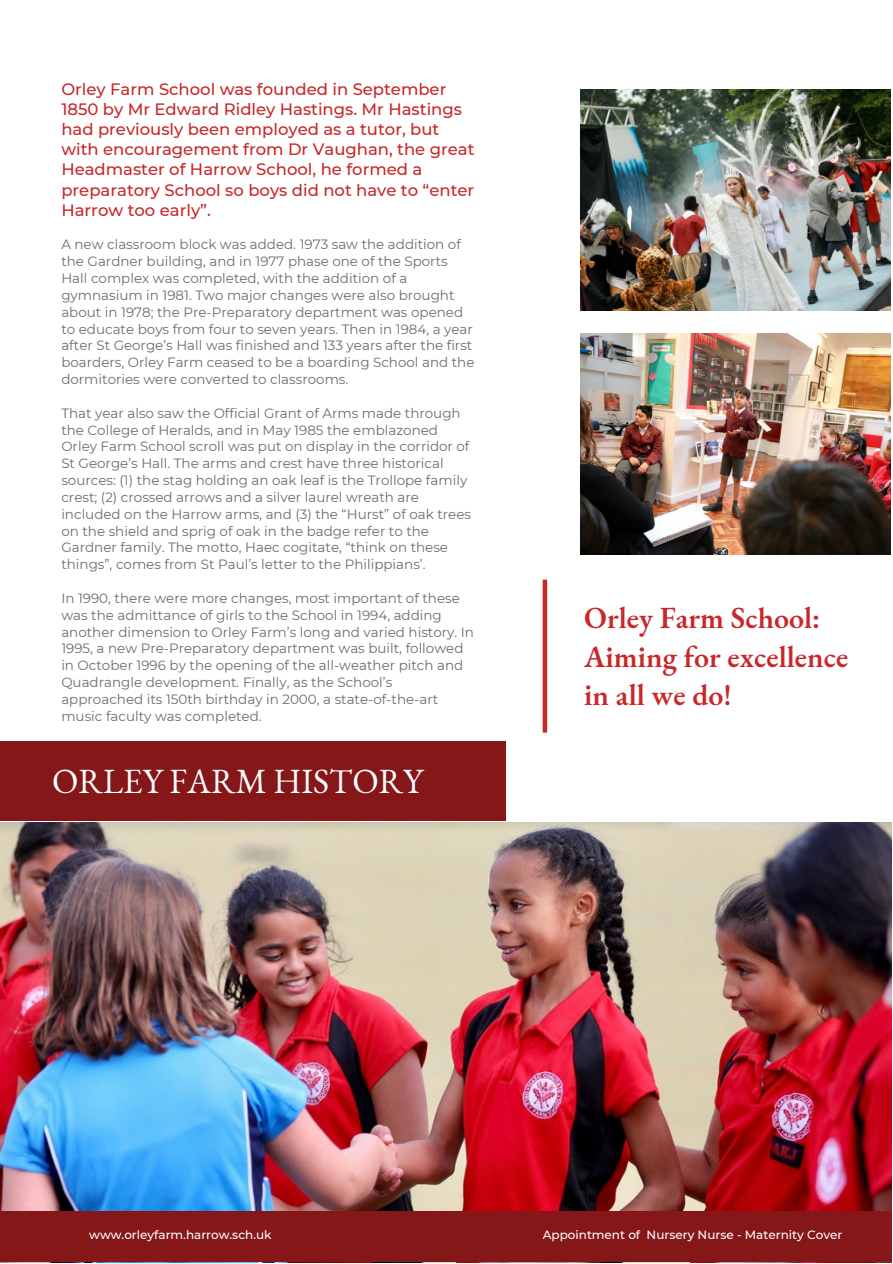
<style>
.page{position:relative;width:893px;height:1264px;background:#fff}
.page>*{position:absolute;margin:0;border:0;box-sizing:border-box;transform-origin:0 0}
.t1{font:34.5px "EB Garamond";color:#fff}
.t2{font:600 30px/38.2px "EB Garamond";color:#c92729}
.t3{font:500 16.5px/20.2px "Montserrat";color:#c92729}
.t4{font:13.5px/16.8px "Montserrat";color:#686d71}
.t5{font:500 12px "Montserrat";color:#fff}
</style>
<div class="page">
<img style="left:0;top:822px;width:891px;height:440px">
<div style="left:0;top:1211px;width:891px;height:50px;background:#851719"></div>
<div style="left:542px;top:579px;width:5px;height:153px;background:#c92729"></div>
<img style="left:580px;top:89px;width:310px;height:222px">
<img style="left:580px;top:333px;width:310px;height:221px">
<div style="left:0;top:741px;width:505px;height:80px;background:#851719"></div>
<p class="t3" style="left:61px;top:78px;width:414px">Orley Farm School was founded in September 1850 by Mr Edward Ridley Hastings. Mr Hastings had previously been employed as a tutor, but with encouragement from Dr Vaughan, the great Headmaster of Harrow School, he formed a preparatory School so boys did not have to “enter Harrow too early”.</p>
<p class="t4" style="left:61px;top:236px;width:414px">A new classroom block was added. 1973 saw the addition of the Gardner building, and in 1977 phase one of the Sports Hall complex was completed, with the addition of a gymnasium in 1981. Two major changes were also brought about in 1978; the Pre-Preparatory department was opened to educate boys from four to seven years. Then in 1984, a year after St George’s Hall was finished and 133 years after the first boarders, Orley Farm ceased to be a boarding School and the dormitories were converted to classrooms.</p>
<p class="t4" style="left:61px;top:404px;width:411px">That year also saw the Official Grant of Arms made through the College of Heralds, and in May 1985 the emblazoned Orley Farm School scroll was put on display in the corridor of St George’s Hall. The arms and crest have three historical sources: (1) the stag holding an oak leaf is the Trollope family crest; (2) crossed arrows and a silver laurel wreath are included on the Harrow arms, and (3) the “Hurst” of oak trees on the shield and sprig of oak in the badge refer to the Gardner family. The motto, Haec cogitate, “think on these things”, comes from St Paul’s letter to the Philippians’.</p>
<p class="t4" style="left:61px;top:589px;width:414px">In 1990, there were more changes, most important of these was the admittance of girls to the School in 1994, adding another dimension to Orley Farm’s long and varied history. In 1995, a new Pre-Preparatory department was built, followed in October 1996 by the opening of the all-weather pitch and Quadrangle development. Finally, as the School’s approached its 150th birthday in 2000, a state-of-the-art music faculty was completed.</p>
<h1 class="t1" style="left:52px;top:759px;width:372px">ORLEY FARM HISTORY</h1>
<h2 class="t2" style="left:584px;top:599px;width:265px">Orley Farm School:<br>Aiming for excellence in all we do!</h2>
<p class="t5" style="left:89px;top:1226px;width:184px">www.orleyfarm.harrow.sch.uk</p>
<p class="t5" style="left:542px;top:1226px;width:301px">Appointment of Nursery Nurse - Maternity Cover</p>
</div>
